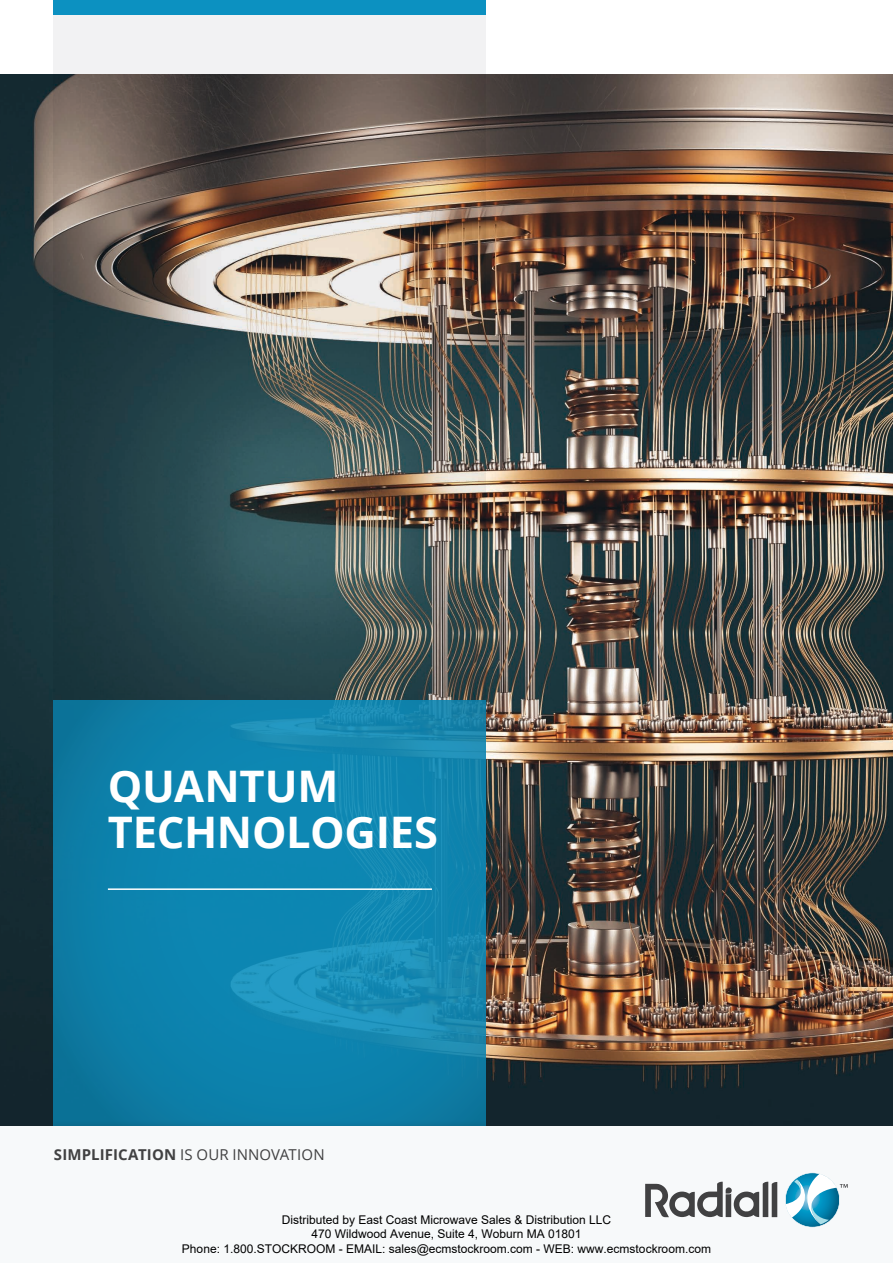
<style>
.page{position:relative;width:893px;height:1263px;background:#fff}
.page>*{position:absolute;margin:0;border:0;box-sizing:border-box;transform-origin:0 0}
.t1{font:700 43.5px/45.8px "Open Sans";letter-spacing:-.01em;color:#fff}
.t2{font:15px "Open Sans";letter-spacing:.005em;color:#414142}
.t3{font:12px/14.4px "Arial";color:#000;text-align:center}
.s1{font-weight:700}
</style>
<div class="page">
<img style="left:0;top:74px;width:893px;height:1044px">
<img style="left:54px;top:15px;width:432px;height:685px">
<svg style="left:54px;top:700px;width:432px;height:418px"></svg>
<hr style="left:108px;top:888px;width:324px;height:2px;background:#fff">
<div style="left:54px;top:0;width:432px;height:15px;background:#0c91c1"></div>
<div style="left:0;top:1118px;width:893px;height:145px;background:#231f20;opacity:.2"></div>
<div style="left:0;top:1126px;width:893px;height:137px;background:#f7f9fa"></div>
<svg style="left:645px;top:1172px;width:203px;height:56px"></svg>
<h1 class="t1" style="left:108px;top:762px;width:332px">QUANTUM<br>TECHNOLOGIES</h1>
<p class="t2" style="left:54px;top:1144px;width:272px"><span class="s1">SIMPLIFICATION</span> IS OUR INNOVATION</p>
<p class="t3" style="left:182px;top:1212px;width:530px">Distributed by East Coast Microwave Sales &amp; Distribution LLC<br>470 Wildwood Avenue, Suite 4, Woburn MA 01801<br>Phone: 1.800.STOCKROOM - EMAIL: sales@ecmstockroom.com - WEB: www.ecmstockroom.com</p>
</div>
